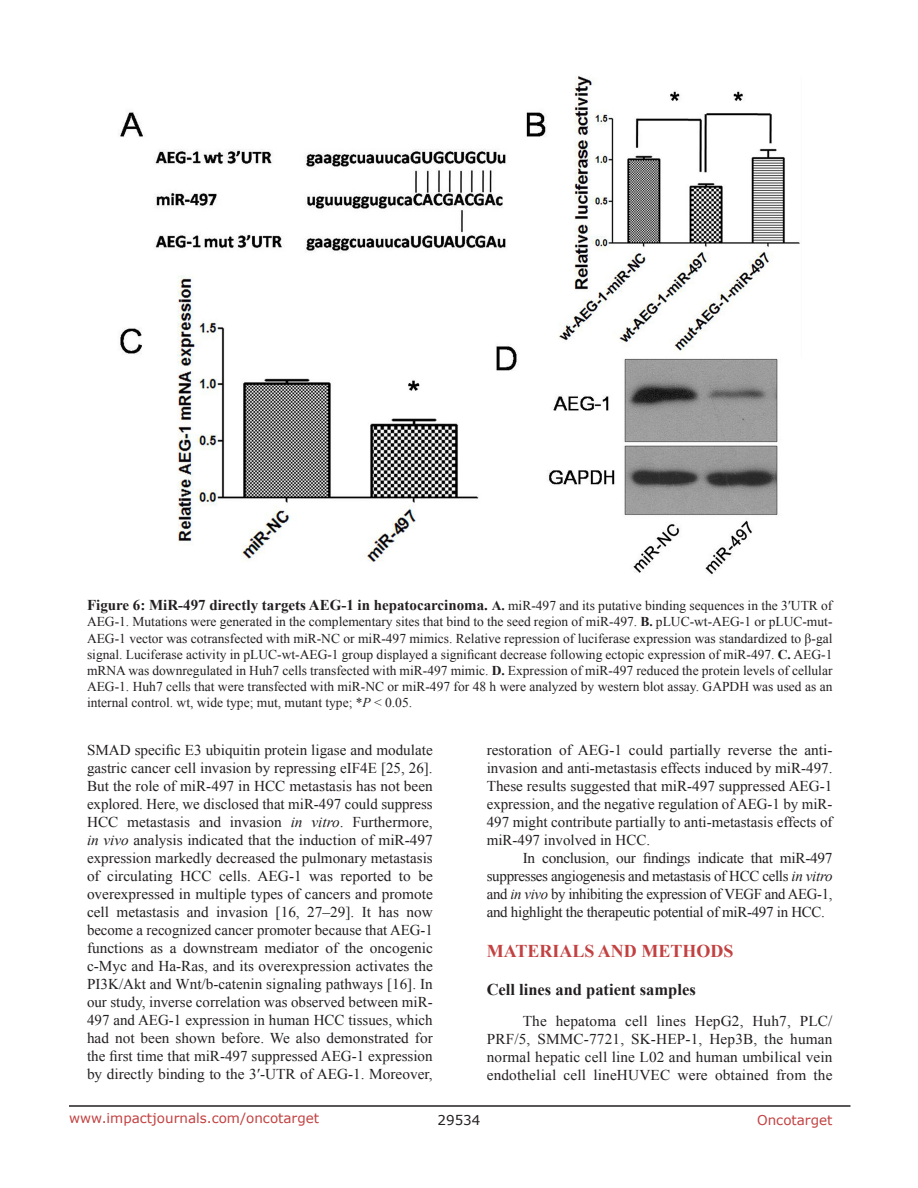
<style>
.page{position:relative;width:918px;height:1188px;background:#fff}
.page>*{position:absolute;margin:0;border:0;box-sizing:border-box;transform-origin:0 0}
.Heading{font:700 18px "Times New Roman";color:#c24141}
.SubHeading_no{font:700 16.5px "Times New Roman";color:#231f20}
.BodyText{font:15px/18px "Times New Roman";color:#231f20;text-align:justify}
.FigureText{font:700 15px "Times New Roman";color:#231f20}
.FigureText-2{font:13.5px/16.2px "Times New Roman";color:#231f20;text-align:justify}
.t1{font:13.5px "Verdana";color:#c24141}
.t2{font:13.5px "Verdana";color:#231f20}
.s1{font-size:13.5px}
.s2{font-weight:400;font-size:13.5px}
.s3{font-weight:700}
.s4{font-style:italic}
</style>
<div class="page">
<hr style="left:69px;top:1105px;width:781px;height:2px;background:#231f20">
<img style="left:120px;top:76px;width:680px;height:499px">
<p class="FigureText" style="left:87px;top:595px;width:747px">Figure 6: MiR-497 directly targets AEG-1 in hepatocarcinoma. <span class="s1">A.</span> <span class="s2">miR-497 and its putative binding sequences in the 3′UTR of</span></p>
<p class="FigureText-2" style="left:87px;top:614px;width:747px">AEG-1. Mutations were generated in the complementary sites that bind to the seed region of miR-497. <span class="s3">B.</span> pLUC-wt-AEG-1 or pLUC-mut-AEG-1 vector was cotransfected with miR-NC or miR-497 mimics. Relative repression of luciferase expression was standardized to β-gal signal. Luciferase activity in pLUC-wt-AEG-1 group displayed a significant decrease following ectopic expression of miR-497. <span class="s3">C.</span> AEG-1 mRNA was downregulated in Huh7 cells transfected with miR-497 mimic. <span class="s3">D.</span> Expression of miR-497 reduced the protein levels of cellular AEG-1. Huh7 cells that were transfected with miR-NC or miR-497 for 48 h were analyzed by western blot assay. GAPDH was used as an internal control. wt, wide type; mut, mutant type; *<span class="s4">P</span> &lt; 0.05.</p>
<p class="BodyText" style="left:87px;top:741px;width:347px">SMAD specific E3 ubiquitin protein ligase and modulate gastric cancer cell invasion by repressing eIF4E [25, 26].<br>But the role of miR-497 in HCC metastasis has not been explored. Here, we disclosed that miR-497 could suppress HCC metastasis and invasion <span class="s4">in vitro</span>. Furthermore, <span class="s4">in vivo</span> analysis indicated that the induction of miR-497 expression markedly decreased the pulmonary metastasis of circulating HCC cells. AEG-1 was reported to be overexpressed in multiple types of cancers and promote cell metastasis and invasion [16, 27–29]. It has now become a recognized cancer promoter because that AEG-1 functions as a downstream mediator of the oncogenic c-Myc and Ha-Ras, and its overexpression activates the PI3K/Akt and Wnt/b-catenin signaling pathways [16]. In our study, inverse correlation was observed between miR-497 and AEG-1 expression in human HCC tissues, which had not been shown before. We also demonstrated for the first time that miR-497 suppressed AEG-1 expression by directly binding to the 3′-UTR of AEG-1. Moreover,</p>
<p class="BodyText" style="left:487px;top:741px;width:347px">restoration of AEG-1 could partially reverse the anti&shy;invasion and anti-metastasis effects induced by miR-497.<br>These results suggested that miR-497 suppressed AEG-1 expression, and the negative regulation of AEG-1 by miR-497 might contribute partially to anti-metastasis effects of miR-497 involved in HCC.</p>
<p class="BodyText" style="left:487px;top:849px;width:347px;text-indent:36px">In conclusion, our findings indicate that miR-497 suppresses angiogenesis and metastasis of HCC cells <span class="s4">in vitro </span>and <span class="s4">in vivo</span> by inhibiting the expression of VEGF and AEG-1, and highlight the therapeutic potential of miR-497 in HCC.</p>
<p class="Heading" style="left:487px;top:938px;width:248px">MATERIALS AND METHODS</p>
<p class="SubHeading_no" style="left:487px;top:978px;width:211px">Cell lines and patient samples</p>
<p class="BodyText" style="left:487px;top:1012px;width:347px;text-indent:36px">The hepatoma cell lines HepG2, Huh7, PLC/ PRF/5, SMMC-7721, SK-HEP-1, Hep3B, the human normal hepatic cell line L02 and human umbilical vein endothelial cell lineHUVEC were obtained from the</p>
<p class="t1" style="left:69px;top:1109px;width:252px">www.impactjournals.com/oncotarget</p>
<p class="t2" style="left:438px;top:1111px;width:44px">29534</p>
<p class="t1" style="left:757px;top:1111px;width:77px">Oncotarget</p>
</div>
